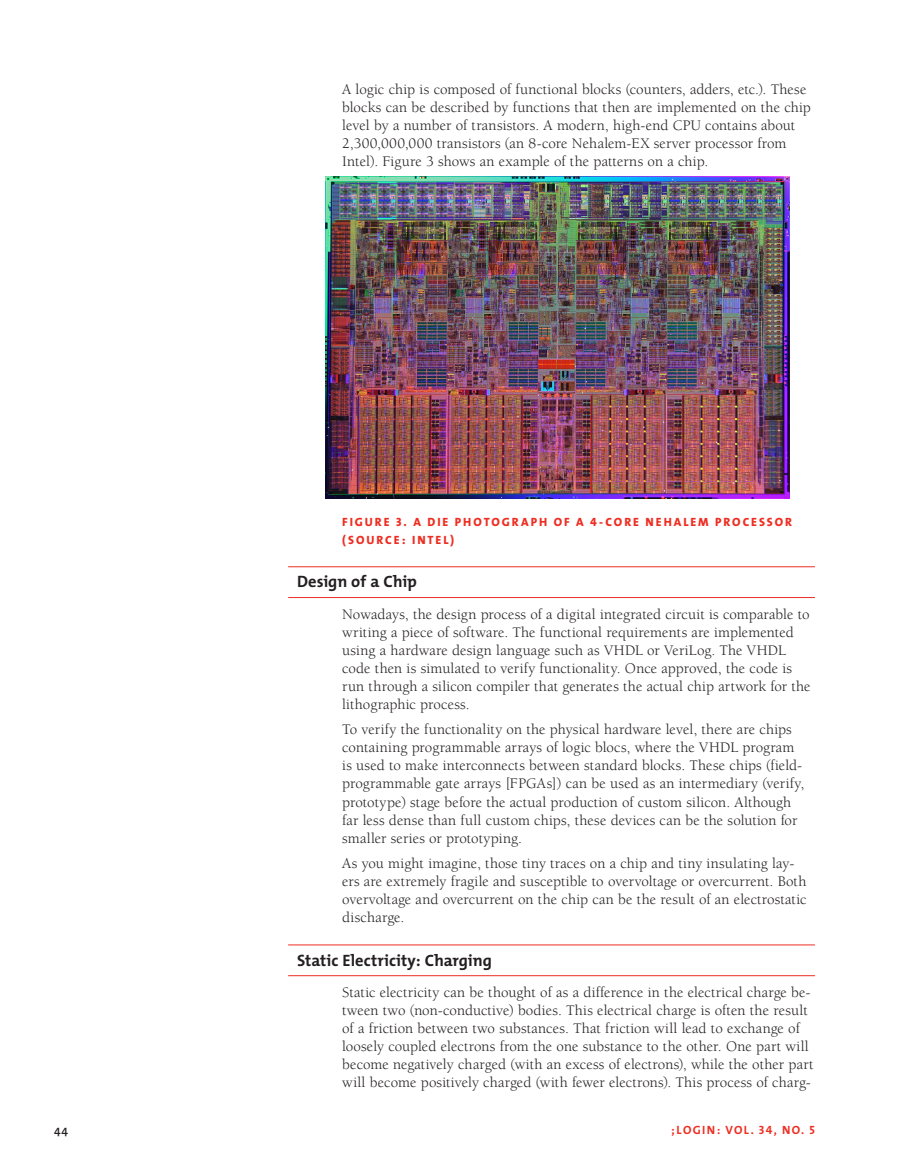
<style>
.page{position:relative;width:905px;height:1175px;background:#fff}
.page>*{position:absolute;margin:0;border:0;box-sizing:border-box;transform-origin:0 0}
._1__Head1_1h{font:700 16.5px "The Mix";letter-spacing:.005em;color:#231f20}
._2_Body__2b{font:15px/18px "Berkeley";letter-spacing:.005em;color:#231f20}
.Figcap{font:12px/18px "The Mix Extra Bold Caps";letter-spacing:.16em;color:#ee2e22}
.t1{font:12px "The Mix Bold Caps";letter-spacing:.115em;color:#ee2e22}
.t2{font:600 12px "The Mix";color:#231f20}
</style>
<div class="page">
<hr style="left:288px;top:566px;width:526px;height:1px;background:#ee2e22">
<hr style="left:288px;top:597px;width:526px;height:1px;background:#ee2e22">
<hr style="left:288px;top:944px;width:526px;height:1px;background:#ee2e22">
<hr style="left:288px;top:975px;width:526px;height:1px;background:#ee2e22">
<img style="left:325px;top:177px;width:464px;height:321px">
<p class="_2_Body__2b" style="left:342px;top:80px;width:470px">A logic chip is composed of functional blocks (counters, adders, etc.). These blocks can be described by functions that then are implemented on the chip level by a number of transistors. A modern, high-end CPU contains about 2,300,000,000 transistors (an 8-core Nehalem-EX server processor from Intel). Figure 3 shows an example of the patterns on a chip.</p>
<p class="Figcap" style="left:342px;top:512px;width:451px">FIGURE 3. A DIE PHO TO GRAPH OF A 4-CO RE N EHAL EM PRO CESSO R (SO URCE: INTEL )</p>
<p class="_1__Head1_1h" style="left:297px;top:568px;width:121px">Design of a Chip</p>
<p class="_2_Body__2b" style="left:342px;top:605px;width:470px">Nowadays, the design process of a digital integrated circuit is comparable to writing a piece of software. The functional requirements are implemented using a hardware design language such as VHDL or VeriLog. The VHDL code then is simulated to verify functionality. Once approved, the code is run through a silicon compiler that generates the actual chip artwork for the lithographic process.</p>
<p class="_2_Body__2b" style="left:342px;top:721px;width:463px">To verify the functionality on the physical hardware level, there are chips containing programmable arrays of logic blocs, where the VHDL program is used to make interconnects between standard blocks. These chips (field&shy;programmable gate arrays [FPGAs]) can be used as an intermediary (verify, prototype) stage before the actual production of custom silicon. Although far less dense than full custom chips, these devices can be the solution for smaller series or prototyping.</p>
<p class="_2_Body__2b" style="left:342px;top:854px;width:466px">As you might imagine, those tiny traces on a chip and tiny insulating lay&shy;ers are extremely fragile and susceptible to overvoltage or overcurrent. Both overvoltage and overcurrent on the chip can be the result of an electrostatic discharge.</p>
<p class="_1__Head1_1h" style="left:297px;top:946px;width:196px">Static Electricity: Charging</p>
<p class="_2_Body__2b" style="left:342px;top:983px;width:473px">Static electricity can be thought of as a difference in the electrical charge be&shy;tween two (non-conductive) bodies. This electrical charge is often the result of a friction between two substances. That friction will lead to exchange of loosely coupled electrons from the one substance to the other. One part will become negatively charged (with an excess of electrons), while the other part will become positively charged (with fewer electrons). This process of charg-</p>
<p class="t2" style="left:54px;top:1120px;width:15px">44</p>
<p class="t1" style="left:671px;top:1120px;width:145px">;LOGIN: VOL. 34, NO. 5</p>
</div>
